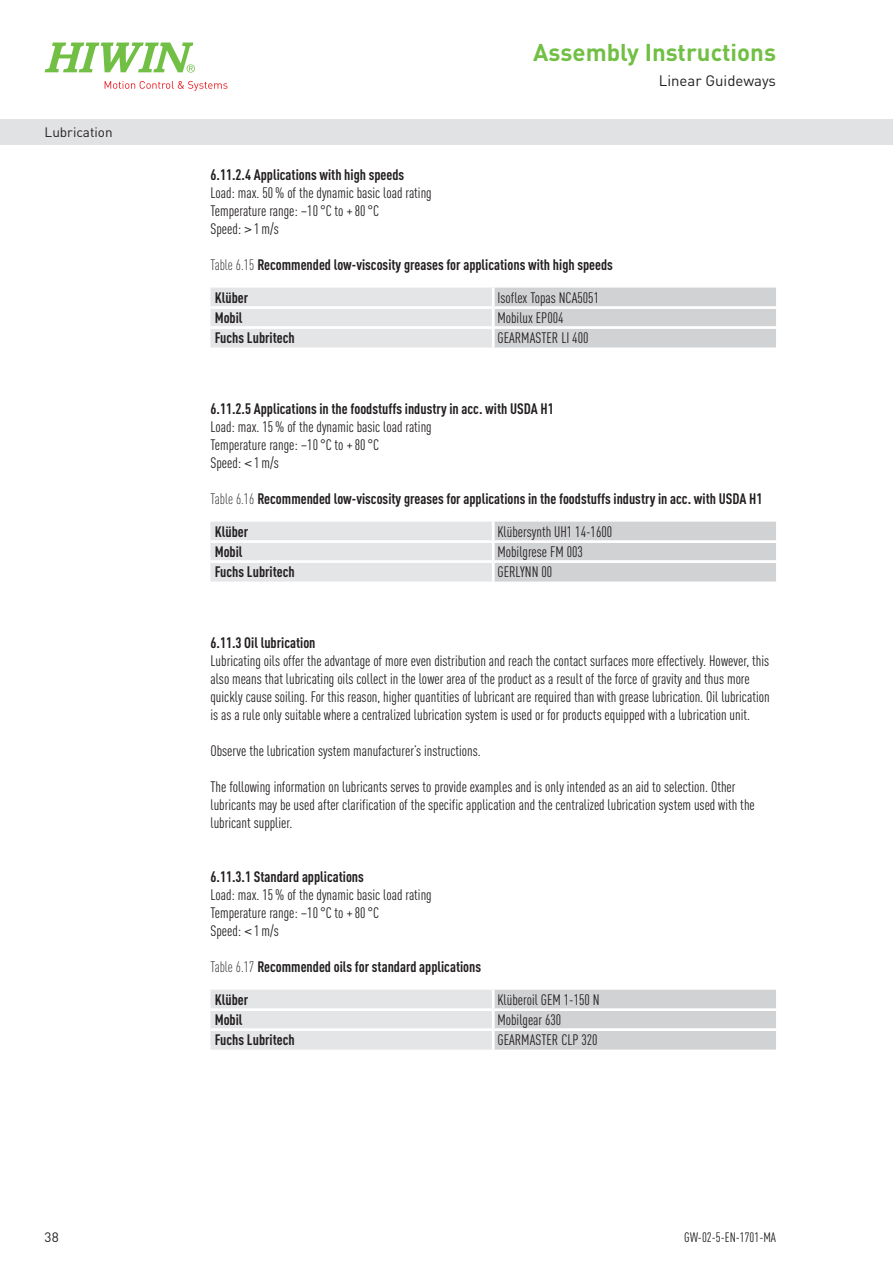
<style>
.page{position:relative;width:893px;height:1263px;background:#fff}
.page>*{position:absolute;margin:0;border:0;box-sizing:border-box;transform-origin:0 0}
.t1{font:700 24px "DIN Pro";color:#71bf44}
.t2{font:condensed 15px/18px "DIN Pro";color:#231f20}
.t3{font:700 condensed 15px "DIN Pro";color:#231f20}
.t4{font:15px "DIN Pro";color:#231f20}
.t5{font:condensed 13.5px "DIN Pro";color:#231f20}
.t6{font:13.5px "DIN Pro";color:#231f20}
.s1{font-weight:300}
</style>
<div class="page">
<svg style="left:45px;top:43px;width:150px;height:30px"></svg>
<svg style="left:105px;top:81px;width:122px;height:10px"></svg>
<div style="left:0;top:119px;width:893px;height:26px;background:#e1e2e4"></div>
<svg style="left:210px;top:288px;width:566px;height:59px;background:#dadbdd"></svg>
<hr style="left:210px;top:306px;width:283px;height:3px;background:#fff">
<hr style="left:493px;top:306px;width:283px;height:3px;background:#fff">
<hr style="left:210px;top:326px;width:283px;height:3px;background:#fff">
<hr style="left:493px;top:326px;width:283px;height:3px;background:#fff">
<hr style="left:492px;top:288px;width:3px;height:18px;background:#fff">
<hr style="left:492px;top:309px;width:3px;height:17px;background:#fff">
<hr style="left:492px;top:329px;width:3px;height:18px;background:#fff">
<svg style="left:210px;top:522px;width:566px;height:59px;background:#dadbdd"></svg>
<hr style="left:210px;top:540px;width:283px;height:3px;background:#fff">
<hr style="left:493px;top:540px;width:283px;height:3px;background:#fff">
<hr style="left:210px;top:560px;width:283px;height:3px;background:#fff">
<hr style="left:493px;top:560px;width:283px;height:3px;background:#fff">
<hr style="left:492px;top:522px;width:3px;height:18px;background:#fff">
<hr style="left:492px;top:543px;width:3px;height:17px;background:#fff">
<hr style="left:492px;top:563px;width:3px;height:18px;background:#fff">
<svg style="left:210px;top:990px;width:566px;height:59px;background:#dadbdd"></svg>
<hr style="left:210px;top:1008px;width:283px;height:3px;background:#fff">
<hr style="left:493px;top:1008px;width:283px;height:3px;background:#fff">
<hr style="left:210px;top:1028px;width:283px;height:3px;background:#fff">
<hr style="left:493px;top:1028px;width:283px;height:3px;background:#fff">
<hr style="left:492px;top:990px;width:3px;height:18px;background:#fff">
<hr style="left:492px;top:1011px;width:3px;height:17px;background:#fff">
<hr style="left:492px;top:1031px;width:3px;height:18px;background:#fff">
<p class="t6" style="left:45px;top:121px;width:70px">Lubrication</p>
<p class="t6" style="left:45px;top:1226px;width:16px">38</p>
<p class="t3" style="left:210px;top:163px;width:195px">6.11.2.4 Applications with high speeds</p>
<p class="t2" style="left:210px;top:182px;width:223px">Load: max. 50% of the dynamic basic load rating<br>Temperature range: –10°C to + 80°C<br>Speed: &gt;1m/s</p>
<h1 class="t1" style="left:533px;top:32px;width:244px">Assembly Instructions</h1>
<p class="t4" style="left:659px;top:69px;width:119px">Linear Guideways</p>
<p class="t3" style="left:210px;top:253px;width:404px"><span class="s1">Table 6.15</span> Recommended low-viscosity greases for applications with high speeds</p>
<p class="t3" style="left:215px;top:287px;width:35px">Klüber</p>
<p class="t2" style="left:497px;top:288px;width:103px">Isoflex Topas NCA5051</p>
<p class="t3" style="left:215px;top:307px;width:29px">Mobil</p>
<p class="t2" style="left:497px;top:308px;width:68px">Mobilux EP004</p>
<p class="t3" style="left:215px;top:327px;width:82px">Fuchs Lubritech</p>
<p class="t2" style="left:497px;top:328px;width:93px">GEARMASTER LI 400</p>
<p class="t3" style="left:210px;top:397px;width:345px">6.11.2.5 Applications in the foodstuffs industry in acc. with USDA H1</p>
<p class="t2" style="left:210px;top:416px;width:223px">Load: max. 15% of the dynamic basic load rating<br>Temperature range: –10°C to + 80°C<br>Speed: &lt;1m/s</p>
<p class="t3" style="left:210px;top:487px;width:553px"><span class="s1">Table 6.16</span> Recommended low-viscosity greases for applications in the foodstuffs industry in acc. with USDA H1</p>
<p class="t3" style="left:215px;top:521px;width:35px">Klüber</p>
<p class="t2" style="left:497px;top:522px;width:116px">Klübersynth UH1 14-1600</p>
<p class="t3" style="left:215px;top:541px;width:29px">Mobil</p>
<p class="t2" style="left:497px;top:542px;width:87px">Mobilgrese FM 003</p>
<p class="t3" style="left:215px;top:561px;width:82px">Fuchs Lubritech</p>
<p class="t2" style="left:497px;top:562px;width:56px">GERLYNN 00</p>
<p class="t3" style="left:210px;top:631px;width:107px">6.11.3 Oil lubrication</p>
<p class="t2" style="left:210px;top:650px;width:561px">Lubricating oils offer the advantage of more even distribution and reach the contact surfaces more effectively. However, this also means that lubricating oils collect in the lower area of the product as a result of the force of gravity and thus more quickly cause soiling. For this reason, higher quantities of lubricant are required than with grease lubrication. Oil lubrication is as a rule only suitable where a centralized lubrication system is used or for products equipped with a lubrication unit.</p>
<p class="t2" style="left:210px;top:740px;width:272px">Observe the lubrication system manufacturer’s instructions.</p>
<p class="t2" style="left:210px;top:776px;width:546px">The following information on lubricants serves to provide examples and is only intended as an aid to selection. Other lubricants may be used after clarification of the specific application and the centralized lubrication system used with the lubricant supplier.</p>
<p class="t3" style="left:210px;top:865px;width:155px">6.11.3.1 Standard applications</p>
<p class="t2" style="left:210px;top:884px;width:223px">Load: max. 15% of the dynamic basic load rating<br>Temperature range: –10°C to + 80°C<br>Speed: &lt;1m/s</p>
<p class="t3" style="left:210px;top:955px;width:272px"><span class="s1">Table 6.17</span> Recommended oils for standard applications</p>
<p class="t3" style="left:215px;top:989px;width:35px">Klüber</p>
<p class="t2" style="left:497px;top:990px;width:104px">Klüberoil GEM 1-150 N</p>
<p class="t3" style="left:215px;top:1009px;width:29px">Mobil</p>
<p class="t2" style="left:497px;top:1010px;width:65px">Mobilgear 630</p>
<p class="t3" style="left:215px;top:1029px;width:82px">Fuchs Lubritech</p>
<p class="t2" style="left:497px;top:1030px;width:102px">GEARMASTER CLP 320</p>
<p class="t5" style="left:684px;top:1227px;width:93px">GW-02-5-EN-1701-MA</p>
</div>
